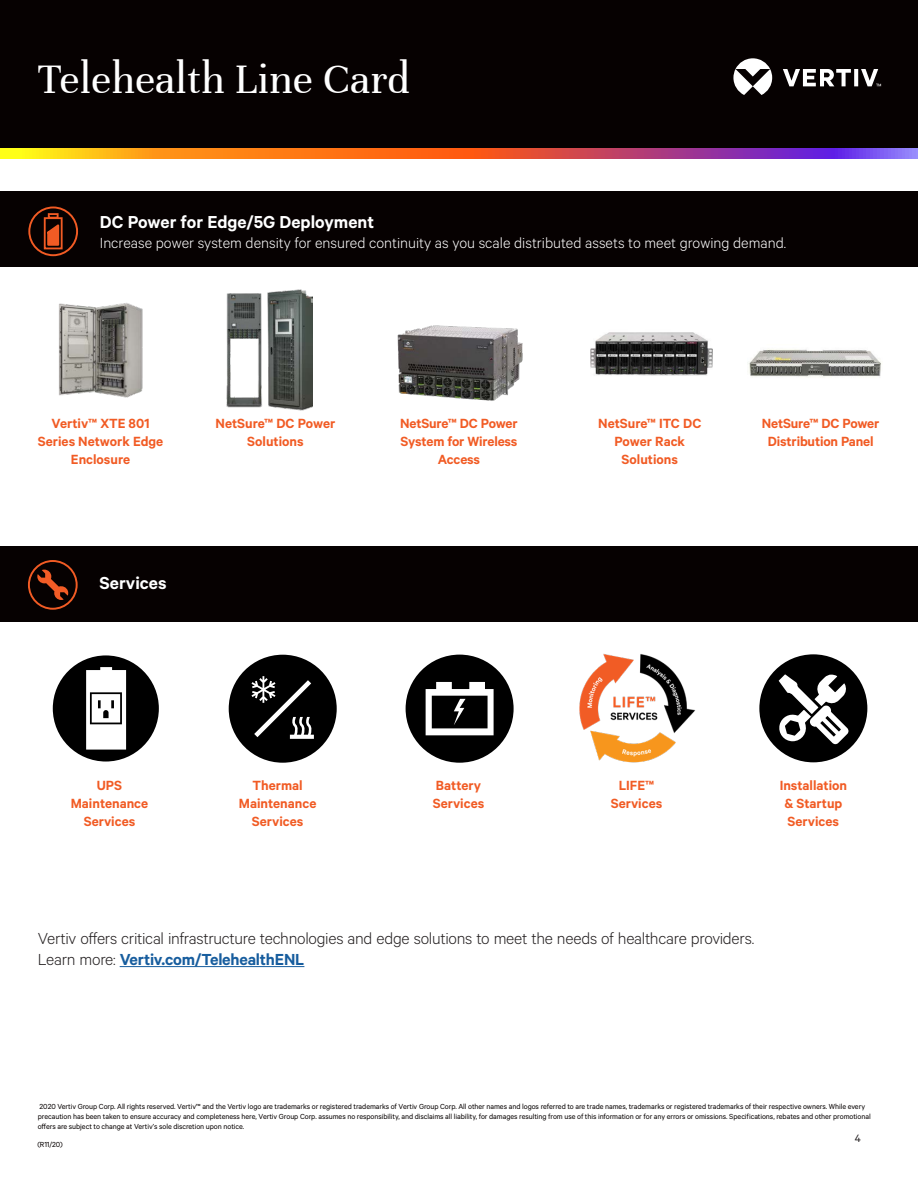
<style>
.page{position:relative;width:918px;height:1188px;background:#fff}
.page>*{position:absolute;margin:0;border:0;box-sizing:border-box;transform-origin:0 0}
.Vertiv_Header_Title{font:45px "Unna";color:#fff}
.t1{font:600 19.5px "Calibre";color:#fff}
.Vertiv_Orange_Main_H{font:300 18px/21.6px "Calibre";letter-spacing:-.015em;color:#231f20}
.t2{font:300 16.5px "Calibre";color:#fff}
.t3{font:600 15px/18px "Calibre";color:#f15b24;text-align:center}
.t4{font:12px "Calibre";color:#231f20}
.Footer_Disclaimer{font:8.25px/9.8px "Calibre";letter-spacing:-.01em;color:#060101}
.s1{font-weight:600;color:#175d9e}
</style>
<div class="page">
<div style="left:0;top:191px;width:918px;height:75px;background:#060101"></div>
<div style="left:0;top:546px;width:918px;height:76px;background:#060101"></div>
<div style="left:28px;top:207px;width:50px;height:49px;border:2px solid #f15b24;border-radius:50%"></div>
<div style="left:28px;top:560px;width:50px;height:50px;border:2px solid #f15b24;border-radius:50%"></div>
<img style="left:59px;top:303px;width:84px;height:95px">
<img style="left:579px;top:653px;width:117px;height:110px">
<img style="left:226px;top:289px;width:87px;height:122px">
<img style="left:590px;top:332px;width:122px;height:44px">
<img style="left:397px;top:325px;width:126px;height:76px">
<img style="left:748px;top:349px;width:133px;height:29px">
<div style="left:44px;top:217px;width:19px;height:32px;border:2px solid #f15b24"></div>
<div style="left:48px;top:213px;width:11px;height:6px;border:2px solid #f15b24"></div>
<svg style="left:45px;top:221px;width:15px;height:26px"></svg>
<svg style="left:37px;top:570px;width:31px;height:30px"></svg>
<svg style="left:229px;top:655px;width:108px;height:108px"></svg>
<div style="left:406px;top:655px;width:108px;height:108px;background:#000;border-radius:50%"></div>
<svg style="left:426px;top:682px;width:68px;height:53px"></svg>
<div style="left:53px;top:655px;width:106px;height:107px;background:#000;border-radius:50%"></div>
<svg style="left:86px;top:667px;width:40px;height:83px;background:#dfdfdf"></svg>
<div style="left:759px;top:654px;width:108px;height:108px;background:#000;border-radius:50%"></div>
<svg style="left:778px;top:674px;width:71px;height:70px"></svg>
<div style="left:0;top:0;width:918px;height:153px;background:#060101"></div>
<svg style="left:733px;top:58px;width:148px;height:37px"></svg>
<svg style="left:0;top:148px;width:918px;height:10px;background:#d36b51"></svg>
<hr style="left:120px;top:966px;width:184px;height:1px;background:#175d9e">
<p class="Vertiv_Header_Title" style="left:38px;top:53px;width:373px">Telehealth Line Card</p>
<p class="t1" style="left:100px;top:210px;width:276px">DC Power for Edge/5G Deployment</p>
<p class="t2" style="left:100px;top:233px;width:688px">Increase power system density for ensured continuity as you scale distributed assets to meet growing demand.</p>
<p class="t3" style="left:38px;top:414px;width:127px">Vertiv™ XTE 801<br>Series Network Edge<br>Enclosure</p>
<p class="t1" style="left:99px;top:571px;width:69px">Services</p>
<p class="t3" style="left:216px;top:414px;width:121px">NetSure™ DC Power<br>Solutions</p>
<p class="t3" style="left:400px;top:414px;width:119px">NetSure™ DC Power<br>System for Wireless<br>Access</p>
<p class="t3" style="left:598px;top:414px;width:105px">NetSure™ ITC DC<br>Power Rack<br>Solutions</p>
<p class="t3" style="left:762px;top:414px;width:119px">NetSure™ DC Power<br>Distribution Panel</p>
<p class="t3" style="left:71px;top:776px;width:79px">UPS<br>Maintenance</p>
<p class="t3" style="left:84px;top:812px;width:53px">Services</p>
<p class="t3" style="left:239px;top:776px;width:79px">Thermal<br>Maintenance<br>Services</p>
<p class="t3" style="left:433px;top:776px;width:53px;text-align:left">Battery<br>Services</p>
<p class="t3" style="left:611px;top:776px;width:53px">LIFE™<br>Services</p>
<p class="t3" style="left:780px;top:776px;width:69px">Installation &amp; Startup<br>Services</p>
<p class="Vertiv_Orange_Main_H" style="left:38px;top:927px;width:718px">Vertiv offers critical infrastructure technologies and edge solutions to meet the needs of healthcare providers.<br>Learn more: <span class="s1">Vertiv.com/TelehealthENL</span></p>
<p class="Footer_Disclaimer" style="left:38px;top:1101px;width:834px">2020 Vertiv Group Corp. All rights reserved. Vertiv™ and the Vertiv logo are trademarks or registered trademarks of Vertiv Group Corp. All other names and logos referred to are trade names, trademarks or registered trademarks of their respective owners. While every precaution has been taken to ensure accuracy and completeness here, Vertiv Group Corp. assumes no responsibility, and disclaims all liability, for damages resulting from use of this information or for any errors or omissions. Specifications, rebates and other promotional offers are subject to change at Vertiv’s sole discretion upon notice.</p>
<p class="Footer_Disclaimer" style="left:37px;top:1140px;width:27px">(R11/20)</p>
<h3 class="t4" style="left:855px;top:1131px;width:8px">4</h3>
</div>
